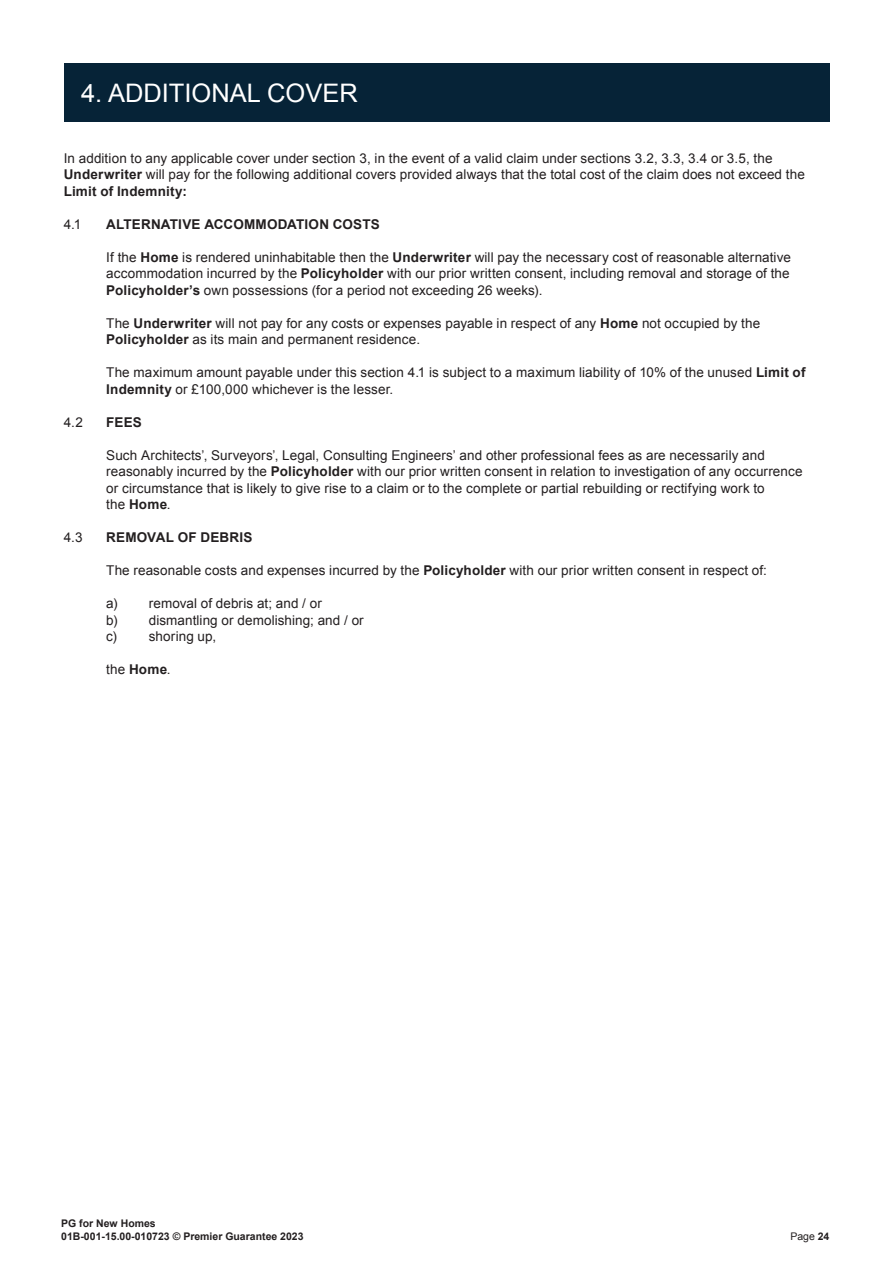
<style>
.page{position:relative;width:893px;height:1263px;background:#fff}
.page>*{position:absolute;margin:0;border:0;box-sizing:border-box;transform-origin:0 0}
.t1{font:25.5px "Arial";color:#fff}
.t2{font:13.5px/16.5px "Arial";letter-spacing:.005em;color:#231f20}
.t3{font:700 13.5px "Arial";letter-spacing:.015em;color:#231f20}
.t4{font:700 10.5px/12.6px "Arial";color:#231f20}
.t5{font:10.5px "Arial";color:#231f20}
.s1{font-weight:700}
</style>
<div class="page">
<div style="left:64px;top:64px;width:765px;height:58px;background:#062337"></div>
<p class="t1" style="left:81px;top:76px;width:278px">4. ADDITIONAL COVER</p>
<p class="t2" style="left:64px;top:150px;width:743px">In addition to any applicable cover under section 3, in the event of a valid claim under sections 3.2, 3.3, 3.4 or 3.5, the<br><span class="s1">Underwriter</span> will pay for the following additional covers provided always that the total cost of the claim does not exceed the<br><span class="s1">Limit of Indemnity:</span></p>
<p class="t2" style="left:64px;top:216px;width:19px">4.1</p>
<p class="t3" style="left:106px;top:215px;width:275px">ALTERNATIVE ACCOMMODATION COSTS</p>
<p class="t2" style="left:106px;top:249px;width:686px;text-align:justify">If the <span class="s1">Home</span> is rendered uninhabitable then the <span class="s1">Underwriter</span> will pay the necessary cost of reasonable alternative accommodation incurred by the <span class="s1">Policyholder</span> with our prior written consent, including removal and storage of the <span class="s1">Policyholder’s</span> own possessions (for a period not exceeding 26 weeks).</p>
<p class="t2" style="left:106px;top:315px;width:655px">The <span class="s1">Underwriter</span> will not pay for any costs or expenses payable in respect of any <span class="s1">Home</span> not occupied by the<br><span class="s1">Policyholder</span> as its main and permanent residence.</p>
<p class="t2" style="left:106px;top:365px;width:701px">The maximum amount payable under this section 4.1 is subject to a maximum liability of 10% of the unused <span class="s1">Limit of<br>Indemnity</span> or £100,000 whichever is the lesser.</p>
<p class="t2" style="left:64px;top:414px;width:21px">4.2</p>
<p class="t3" style="left:106px;top:413px;width:37px">FEES</p>
<p class="t2" style="left:106px;top:447px;width:698px">Such Architects’, Surveyors’, Legal, Consulting Engineers’ and other professional fees as are necessarily and reasonably incurred by the <span class="s1">Policyholder</span> with our prior written consent in relation to investigation of any occurrence</p>
<p class="t2" style="left:106px;top:480px;width:660px">or circumstance that is likely to give rise to a claim or to the complete or partial rebuilding or rectifying work to</p>
<p class="t2" style="left:106px;top:497px;width:66px">the <span class="s1">Home</span>.</p>
<p class="t2" style="left:64px;top:530px;width:20px">4.3</p>
<p class="t3" style="left:106px;top:529px;width:148px">REMOVAL OF DEBRIS</p>
<p class="t2" style="left:106px;top:563px;width:662px">The reasonable costs and expenses incurred by the <span class="s1">Policyholder</span> with our prior written consent in respect of:</p>
<p class="t2" style="left:106px;top:596px;width:217px">a) removal of debris at; and / or</p>
<p class="t2" style="left:106px;top:612px;width:259px">b) dismantling or demolishing; and / or</p>
<p class="t2" style="left:106px;top:629px;width:111px">c) shoring up,</p>
<p class="t2" style="left:106px;top:662px;width:66px">the <span class="s1">Home</span>.</p>
<p class="t4" style="left:61px;top:1217px;width:244px">PG for New Homes<br>01B-001-15.00-010723 © Premier Guarantee 2023</p>
<p class="t5" style="left:790px;top:1229px;width:41px">Page <span class="s1">24</span></p>
</div>
